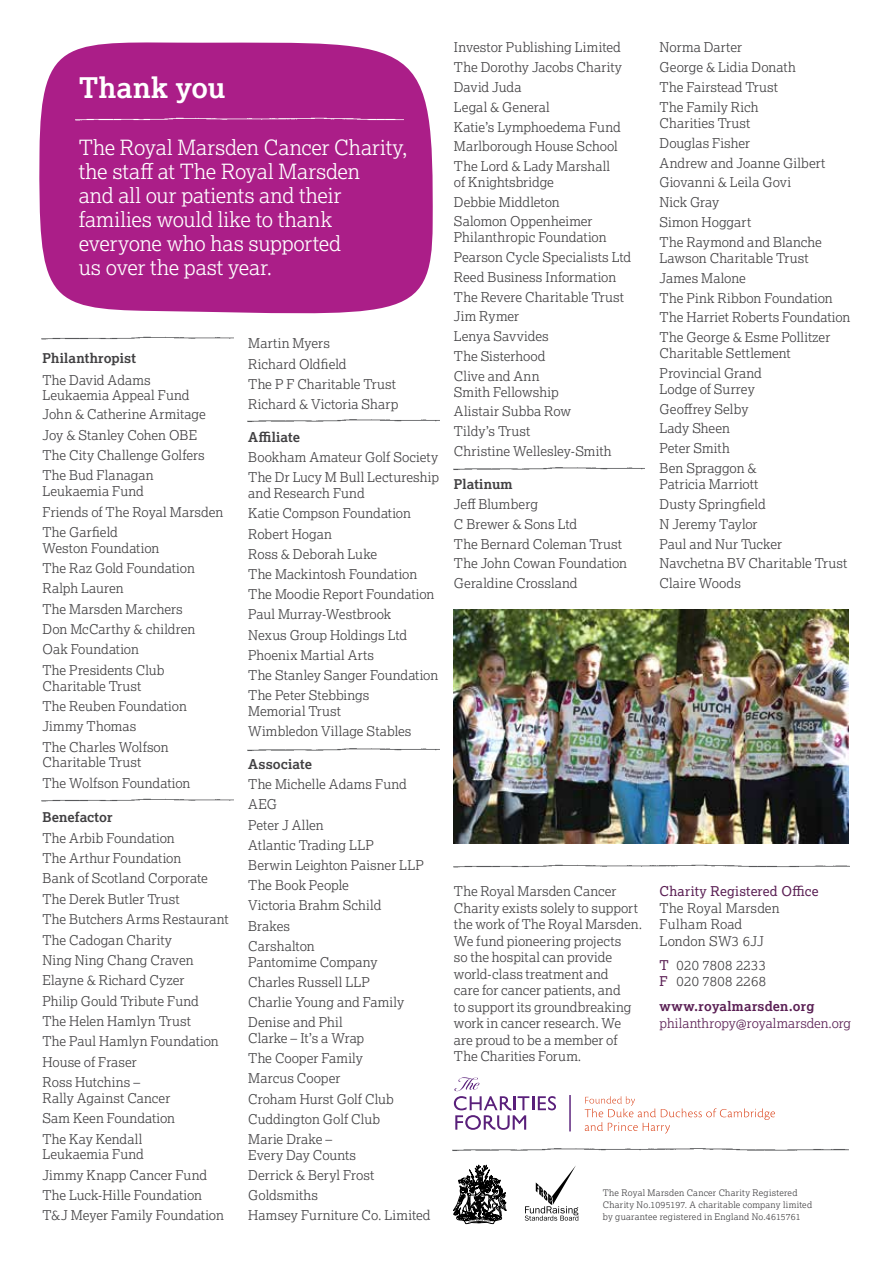
<style>
.page{position:relative;width:893px;height:1263px;background:#fff}
.page>*{position:absolute;margin:0;border:0;box-sizing:border-box;transform-origin:0 0}
.t1{font:700 28.5px "Lexia";letter-spacing:.01em;color:#fff}
.t2{font:300 21px/24px "Lexia";letter-spacing:-.01em;color:#fff}
.t3{font:300 13.5px/19.8px "Lexia";letter-spacing:.005em;color:#414042}
.t4{font:700 13.5px "Lexia";letter-spacing:.005em;color:#414042}
.t5{font:13.5px "Lexia";letter-spacing:.015em;color:#5a1f54}
.t6{font:300 13.35px "Lexia";color:#5a1f54}
.t7{font:700 13.35px "Lexia";letter-spacing:.015em;color:#5a1f54}
.t8{font:300 9px/12px "Lexia";letter-spacing:.025em;color:#414042}
.s1{font-weight:400;color:#5a1f54}
</style>
<div class="page">
<div style="left:39px;top:42px;width:394px;height:272px;background:#ab1e88"></div>
<img style="left:41px;top:336px;width:192px;height:4px">
<img style="left:41px;top:798px;width:192px;height:4px">
<img style="left:247px;top:419px;width:192px;height:3px">
<img style="left:247px;top:748px;width:192px;height:3px">
<img style="left:453px;top:467px;width:192px;height:3px">
<img style="left:72px;top:115px;width:331px;height:10px">
<svg style="left:453px;top:1164px;width:54px;height:60px"></svg>
<svg style="left:525px;top:1166px;width:53px;height:55px"></svg>
<img style="left:453px;top:864px;width:396px;height:4px">
<img style="left:452px;top:1148px;width:396px;height:3px">
<svg style="left:454px;top:1077px;width:102px;height:53px"></svg>
<svg style="left:585px;top:1096px;width:190px;height:37px"></svg>
<hr style="left:569px;top:1095px;width:2px;height:36px;background:#591f7a">
<img style="left:454px;top:610px;width:394px;height:233px">
<h1 class="t1" style="left:79px;top:70px;width:148px">Thank you</h1>
<h2 class="t2" style="left:79px;top:135px;width:330px">The Royal Marsden Cancer Charity, the staff at The Royal Marsden<br>and all our patients and their families would like to thank everyone who has supported<br>us over the past year.</h2>
<p class="t4" style="left:43px;top:349px;width:95px">Philanthropist</p>
<p class="t3" style="left:43px;top:371px;width:149px;line-height:15.8px">The David Adams<br>Leukaemia Appeal Fund</p>
<p class="t3" style="left:43px;top:404px;width:165px;line-height:20.4px">John &amp; Catherine Armitage<br>Joy &amp; Stanley Cohen OBE<br>The City Challenge Golfers<br>The Bud Flanagan</p>
<p class="t3" style="left:43px;top:481px;width:182px;line-height:20.4px">Leukaemia Fund<br>Friends of The Royal Marsden<br>The Garfield</p>
<p class="t3" style="left:43px;top:537px;width:154px;line-height:20.4px">Weston Foundation<br>The Raz Gold Foundation<br>Ralph Lauren<br>The Marsden Marchers<br>Don McCarthy &amp; children<br>Oak Foundation<br>The Presidents Club</p>
<p class="t3" style="left:43px;top:675px;width:146px;line-height:20.4px">Charitable Trust<br>The Reuben Foundation<br>Jimmy Thomas<br>The Charles Wolfson</p>
<p class="t3" style="left:43px;top:752px;width:149px;line-height:20.4px">Charitable Trust<br>The Wolfson Foundation</p>
<p class="t4" style="left:43px;top:809px;width:72px">Benefactor</p>
<p class="t3" style="left:43px;top:827px;width:188px;line-height:20.4px">The Arbib Foundation<br>The Arthur Foundation<br>Bank of Scotland Corporate<br>The Derek Butler Trust<br>The Butchers Arms Restaurant<br>The Cadogan Charity<br>Ning Ning Chang Craven<br>Elayne &amp; Richard Cyzer<br>Philip Gould Tribute Fund<br>The Helen Hamlyn Trust<br>The Paul Hamlyn Foundation<br>House of Fraser<br>Ross Hutchins –</p>
<p class="t3" style="left:43px;top:1087px;width:134px;line-height:20.4px">Rally Against Cancer<br>Sam Keen Foundation<br>The Kay Kendall</p>
<p class="t3" style="left:43px;top:1144px;width:183px;line-height:20.4px">Leukaemia Fund<br>Jimmy Knapp Cancer Fund<br>The Luck-Hille Foundation<br>T&amp;J Meyer Family Foundation</p>
<p class="t3" style="left:248px;top:333px;width:152px;line-height:20.2px">Martin Myers<br>Richard Oldfield<br>The P F Charitable Trust<br>Richard &amp; Victoria Sharp</p>
<p class="t4" style="left:248px;top:428px;width:53px">Affiliate</p>
<p class="t3" style="left:248px;top:447px;width:192px;line-height:20.2px">Bookham Amateur Golf Society<br>The Dr Lucy M Bull Lectureship</p>
<p class="t3" style="left:248px;top:483px;width:192px;line-height:20.2px">and Research Fund<br>Katie Compson Foundation<br>Robert Hogan<br>Ross &amp; Deborah Luke<br>The Mackintosh Foundation<br>The Moodie Report Foundation<br>Paul Murray-Westbrook<br>Nexus Group Holdings Ltd<br>Phoenix Martial Arts<br>The Stanley Sanger Foundation<br>The Peter Stebbings</p>
<p class="t3" style="left:248px;top:700px;width:165px;line-height:20.2px">Memorial Trust<br>Wimbledon Village Stables</p>
<p class="t4" style="left:248px;top:756px;width:65px">Associate</p>
<p class="t3" style="left:248px;top:774px;width:177px;line-height:20.2px">The Michelle Adams Fund<br>AEG<br>Peter J Allen<br>Atlantic Trading LLP<br>Berwin Leighton Paisner LLP<br>The Book People<br>Victoria Brahm Schild<br>Brakes<br>Carshalton</p>
<p class="t3" style="left:248px;top:951px;width:158px;line-height:20.2px">Pantomime Company<br>Charles Russell LLP<br>Charlie Young and Family<br>Denise and Phil</p>
<p class="t3" style="left:248px;top:1027px;width:147px;line-height:20.2px">Clarke – It’s a Wrap<br>The Cooper Family<br>Marcus Cooper<br>Croham Hurst Golf Club<br>Cuddington Golf Club<br>Marie Drake –</p>
<p class="t3" style="left:248px;top:1144px;width:184px;line-height:20.2px">Every Day Counts<br>Derrick &amp; Beryl Frost<br>Goldsmiths<br>Hamsey Furniture Co. Limited</p>
<p class="t3" style="left:454px;top:37px;width:170px">Investor Publishing Limited<br>The Dorothy Jacobs Charity<br>David Juda<br>Legal &amp; General<br>Katie’s Lymphoedema Fund<br>Marlborough House School<br>The Lord &amp; Lady Marshall</p>
<p class="t3" style="left:454px;top:172px;width:140px">of Knightsbridge<br>Debbie Middleton<br>Salomon Oppenheimer</p>
<p class="t3" style="left:454px;top:227px;width:179px">Philanthropic Foundation<br>Pearson Cycle Specialists Ltd<br>Reed Business Information<br>The Revere Charitable Trust<br>Jim Rymer<br>Lenya Savvides<br>The Sisterhood<br>Clive and Ann</p>
<p class="t3" style="left:454px;top:381px;width:159px">Smith Fellowship<br>Alistair Subba Row<br>Tildy’s Trust<br>Christine Wellesley-Smith</p>
<p class="t4" style="left:454px;top:476px;width:60px">Platinum</p>
<p class="t3" style="left:454px;top:494px;width:175px">Jeff Blumberg<br>C Brewer &amp; Sons Ltd<br>The Bernard Coleman Trust<br>The John Cowan Foundation<br>Geraldine Crossland</p>
<p class="t3" style="left:660px;top:37px;width:138px">Norma Darter<br>George &amp; Lidia Donath<br>The Fairstead Trust<br>The Family Rich</p>
<p class="t3" style="left:660px;top:113px;width:167px">Charities Trust<br>Douglas Fisher<br>Andrew and Joanne Gilbert<br>Giovanni &amp; Leila Govi<br>Nick Gray<br>Simon Hoggart<br>The Raymond and Blanche</p>
<p class="t3" style="left:660px;top:248px;width:192px">Lawson Charitable Trust<br>James Malone<br>The Pink Ribbon Foundation<br>The Harriet Roberts Foundation<br>The George &amp; Esme Pollitzer</p>
<p class="t3" style="left:660px;top:343px;width:133px">Charitable Settlement<br>Provincial Grand</p>
<p class="t3" style="left:660px;top:378px;width:99px">Lodge of Surrey<br>Geoffrey Selby<br>Lady Sheen<br>Peter Smith<br>Ben Spraggon &amp;</p>
<p class="t3" style="left:660px;top:474px;width:189px">Patricia Marriott<br>Dusty Springfield<br>N Jeremy Taylor<br>Paul and Nur Tucker<br>Navchetna BV Charitable Trust<br>Claire Woods</p>
<p class="t3" style="left:454px;top:883px;width:190px;line-height:16.5px">The Royal Marsden Cancer<br>Charity exists solely to support the work of The Royal Marsden.<br>We fund pioneering projects<br>so the hospital can provide world‑class treatment and<br>care for cancer patients, and<br>to support its groundbreaking work in cancer research. We are proud to be a member of<br>The Charities Forum.</p>
<p class="t5" style="left:660px;top:883px;width:160px">Charity Registered Office</p>
<p class="t3" style="left:660px;top:899px;width:122px;line-height:16.5px">The Royal Marsden<br>Fulham Road<br>London SW3 6JJ</p>
<p class="t3" style="left:660px;top:956px;width:108px;line-height:16.5px"><span class="s1">T</span> 020 7808 2233<br><span class="s1">F</span> 020 7808 2268</p>
<p class="t7" style="left:660px;top:998px;width:156px">www.royalmarsden.org</p>
<p class="t6" style="left:660px;top:1014px;width:193px">philanthropy@royalmarsden.org</p>
<p class="t8" style="left:603px;top:1187px;width:211px">The Royal Marsden Cancer Charity Registered<br>Charity No.1095197. A charitable company limited by guarantee registered in England No.4615761</p>
</div>
